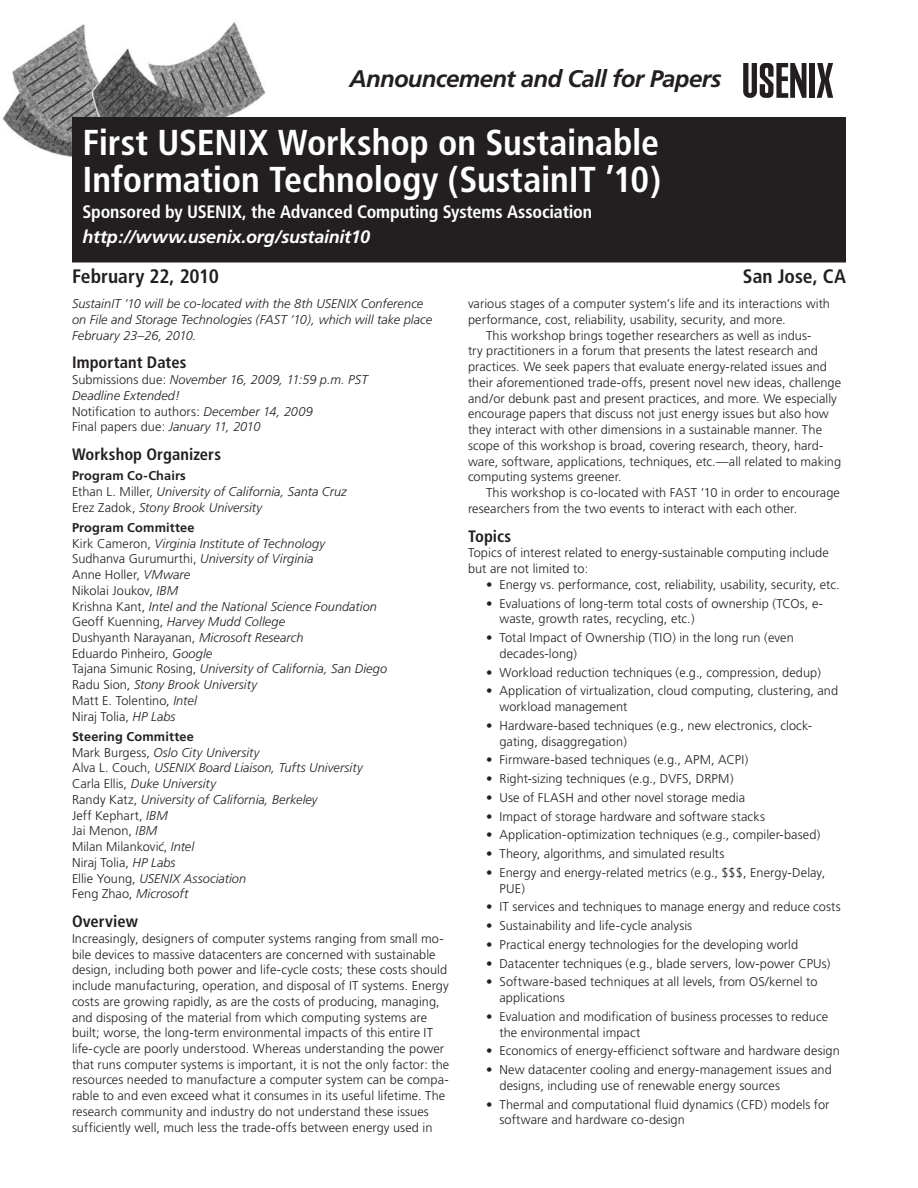
<style>
.page{position:relative;width:918px;height:1188px;background:#fff}
.page>*{position:absolute;margin:0;border:0;box-sizing:border-box;transform-origin:0 0}
.t1{font:700 condensed 36px/37.5px "Frutiger";letter-spacing:-.005em;color:#fff}
.t2{font:italic 700 24px "Frutiger";letter-spacing:-.03em;color:#231f20}
.t3{font:700 condensed 19.5px "Frutiger";color:#231f20}
.t4{font:700 condensed 18px "Frutiger";letter-spacing:-.01em;color:#fff}
.t5{font:italic 700 18px "Frutiger";letter-spacing:-.015em;color:#fff}
.t6{font:700 condensed 16.5px "Frutiger";letter-spacing:.005em;color:#231f20}
.t7{font:300 12.75px/15.8px "Frutiger";letter-spacing:.005em;color:#231f20}
.t8{font:italic 300 12.75px/15.8px "Frutiger";letter-spacing:.005em;color:#231f20}
.s1{font-style:normal}
.s2{font-weight:700;font-style:normal}
</style>
<div class="page">
<img style="left:2px;top:21px;width:263px;height:136px">
<svg style="left:743px;top:63px;width:63px;height:35px"></svg>
<div style="left:810px;top:63px;width:5px;height:35px;background:#231f20"></div>
<svg style="left:817px;top:63px;width:16px;height:35px"></svg>
<div style="left:73px;top:118px;width:772px;height:144px;background:#231f20"></div>
<div style="left:72px;top:117px;width:774px;height:145px;border:2px solid #231f20"></div>
<h2 class="t2" style="left:350px;top:65px;width:373px">Announcement and Call for Papers</h2>
<h1 class="t1" style="left:82px;top:123px;width:580px">First USENIX Workshop on Sustainable<br>Information Technology (SustainIT ’10)</h1>
<h3 class="t4" style="left:82px;top:201px;width:511px">Sponsored by USENIX, the Advanced Computing Systems Association</h3>
<h3 class="t5" style="left:82px;top:226px;width:289px">http://www.usenix.org/sustainit10</h3>
<h3 class="t3" style="left:72px;top:265px;width:148px">February 22, 2010</h3>
<h3 class="t3" style="left:743px;top:265px;width:105px">San Jose, CA</h3>
<p class="t8" style="left:72px;top:296px;width:362px">SustainIT ’10 will be co-located with the 8th USENIX Conference on File and Storage Technologies (FAST ’10), which will take place<br>February 23–26, 2010.</p>
<p class="t6" style="left:72px;top:353px;width:116px">Important Dates</p>
<p class="t8" style="left:72px;top:372px;width:297px"><span class="s1">Submissions due:</span> November 16, 2009, 11:59 p.m. PST Deadline Extended!<br><span class="s1">Notification to authors:</span> December 14, 2009<br><span class="s1">Final papers due:</span> January 11, 2010</p>
<p class="t6" style="left:72px;top:444px;width:151px">Workshop Organizers</p>
<p class="t8" style="left:72px;top:468px;width:276px"><span class="s2">Program Co-Chairs<br></span><span class="s1">Ethan L. Miller,</span> University of California, Santa Cruz<br><span class="s1">Erez Zadok,</span> Stony Brook University</p>
<p class="t8" style="left:72px;top:519px;width:317px"><span class="s2">Program Committee<br></span><span class="s1">Kirk Cameron,</span> Virginia Institute of Technology<br><span class="s1">Sudhanva Gurumurthi,</span> University of Virginia<br><span class="s1">Anne Holler,</span> VMware<br><span class="s1">Nikolai Joukov,</span> IBM<br><span class="s1">Krishna Kant,</span> Intel and the National Science Foundation <span class="s1">Geoff Kuenning,</span> Harvey Mudd College<br><span class="s1">Dushyanth Narayanan,</span> Microsoft Research<br><span class="s1">Eduardo Pinheiro,</span> Google<br><span class="s1">Tajana Simunic Rosing,</span> University of California, San Diego <span class="s1">Radu Sion,</span> Stony Brook University<br><span class="s1">Matt E. Tolentino,</span> Intel<br><span class="s1">Niraj Tolia,</span> HP Labs</p>
<p class="t8" style="left:72px;top:729px;width:292px"><span class="s2">Steering Committee<br></span><span class="s1">Mark Burgess,</span> Oslo City University<br><span class="s1">Alva L. Couch,</span> USENIX Board Liaison, Tufts University<br><span class="s1">Carla Ellis,</span> Duke University<br><span class="s1">Randy Katz,</span> University of California, Berkeley<br><span class="s1">Jeff Kephart,</span> IBM<br><span class="s1">Jai Menon,</span> IBM<br><span class="s1">Milan Milankovic´,</span> Intel<br><span class="s1">Niraj Tolia,</span> HP Labs<br><span class="s1">Ellie Young,</span> USENIX Association<br><span class="s1">Feng Zhao,</span> Microsoft</p>
<p class="t6" style="left:72px;top:912px;width:68px">Overview</p>
<p class="t7" style="left:72px;top:930px;width:379px">Increasingly, designers of computer systems ranging from small mo&shy;bile devices to massive datacenters are concerned with sustainable design, including both power and life-cycle costs; these costs should include manufacturing, operation, and disposal of IT systems. Energy costs are growing rapidly, as are the costs of producing, managing, and disposing of the material from which computing systems are built; worse, the long-term environmental impacts of this entire IT life-cycle are poorly understood. Whereas understanding the power that runs computer systems is important, it is not the only factor: the resources needed to manufacture a computer system can be compa&shy;rable to and even exceed what it consumes in its useful lifetime. The research community and industry do not understand these issues sufficiently well, much less the trade-offs between energy used in</p>
<p class="t7" style="left:468px;top:296px;width:364px">various stages of a computer system’s life and its interactions with performance, cost, reliability, usability, security, and more.</p>
<p class="t7" style="left:468px;top:327px;width:375px;text-indent:18px">This workshop brings together researchers as well as indus-<br>try practitioners in a forum that presents the latest research and practices. We seek papers that evaluate energy-related issues and their aforementioned trade-offs, present novel new ideas, challenge and/or debunk past and present practices, and more. We especially encourage papers that discuss not just energy issues but also how they interact with other dimensions in a sustainable manner. The scope of this workshop is broad, covering research, theory, hard&shy;ware, software, applications, techniques, etc.—all related to making computing systems greener.</p>
<p class="t7" style="left:468px;top:485px;width:374px;text-indent:18px">This workshop is co-located with FAST ’10 in order to encourage researchers from the two events to interact with each other.</p>
<p class="t6" style="left:468px;top:526px;width:45px">Topics</p>
<p class="t7" style="left:468px;top:545px;width:362px">Topics of interest related to energy-sustainable computing include but are not limited to:</p>
<p class="t7" style="left:486px;top:576px;width:355px">• Energy vs. performance, cost, reliability, usability, security, etc.</p>
<p class="t7" style="left:500px;top:595px;width:325px;text-indent:-14px">• Evaluations of long-term total costs of ownership (TCOs, e&shy;waste, growth rates, recycling, etc.)</p>
<p class="t7" style="left:500px;top:630px;width:296px;text-indent:-14px">• Total Impact of Ownership (TIO) in the long run (even decades-long)</p>
<p class="t7" style="left:486px;top:664px;width:337px">• Workload reduction techniques (e.g., compression, dedup)</p>
<p class="t7" style="left:500px;top:683px;width:340px;text-indent:-14px">• Application of virtualization, cloud computing, clustering, and workload management</p>
<p class="t7" style="left:500px;top:717px;width:314px;text-indent:-14px">• Hardware-based techniques (e.g., new electronics, clock&shy;gating, disaggregation)</p>
<p class="t7" style="left:486px;top:752px;width:264px">• Firmware-based techniques (e.g., APM, ACPI)</p>
<p class="t7" style="left:486px;top:771px;width:249px">• Right-sizing techniques (e.g., DVFS, DRPM)</p>
<p class="t7" style="left:486px;top:789px;width:261px">• Use of FLASH and other novel storage media</p>
<p class="t7" style="left:486px;top:808px;width:281px">• Impact of storage hardware and software stacks</p>
<p class="t7" style="left:486px;top:827px;width:336px">• Application-optimization techniques (e.g., compiler-based)</p>
<p class="t7" style="left:486px;top:846px;width:240px">• Theory, algorithms, and simulated results</p>
<p class="t7" style="left:500px;top:865px;width:327px;text-indent:-14px">• Energy and energy-related metrics (e.g., $$$, Energy-Delay,<br>PUE)</p>
<p class="t7" style="left:486px;top:899px;width:356px">• IT services and techniques to manage energy and reduce costs</p>
<p class="t7" style="left:486px;top:918px;width:208px">• Sustainability and life-cycle analysis</p>
<p class="t7" style="left:486px;top:937px;width:314px">• Practical energy technologies for the developing world</p>
<p class="t7" style="left:486px;top:955px;width:346px">• Datacenter techniques (e.g., blade servers, low-power CPUs)</p>
<p class="t7" style="left:500px;top:974px;width:320px;text-indent:-14px">• Software-based techniques at all levels, from OS/kernel to applications</p>
<p class="t7" style="left:500px;top:1009px;width:330px;text-indent:-14px">• Evaluation and modification of business processes to reduce the environmental impact</p>
<p class="t7" style="left:486px;top:1043px;width:355px">• Economics of energy-efficienct software and hardware design</p>
<p class="t7" style="left:500px;top:1062px;width:334px;text-indent:-14px">• New datacenter cooling and energy-management issues and designs, including use of renewable energy sources</p>
<p class="t7" style="left:500px;top:1096px;width:332px;text-indent:-14px">• Thermal and computational fluid dynamics (CFD) models for software and hardware co-design</p>
</div>
